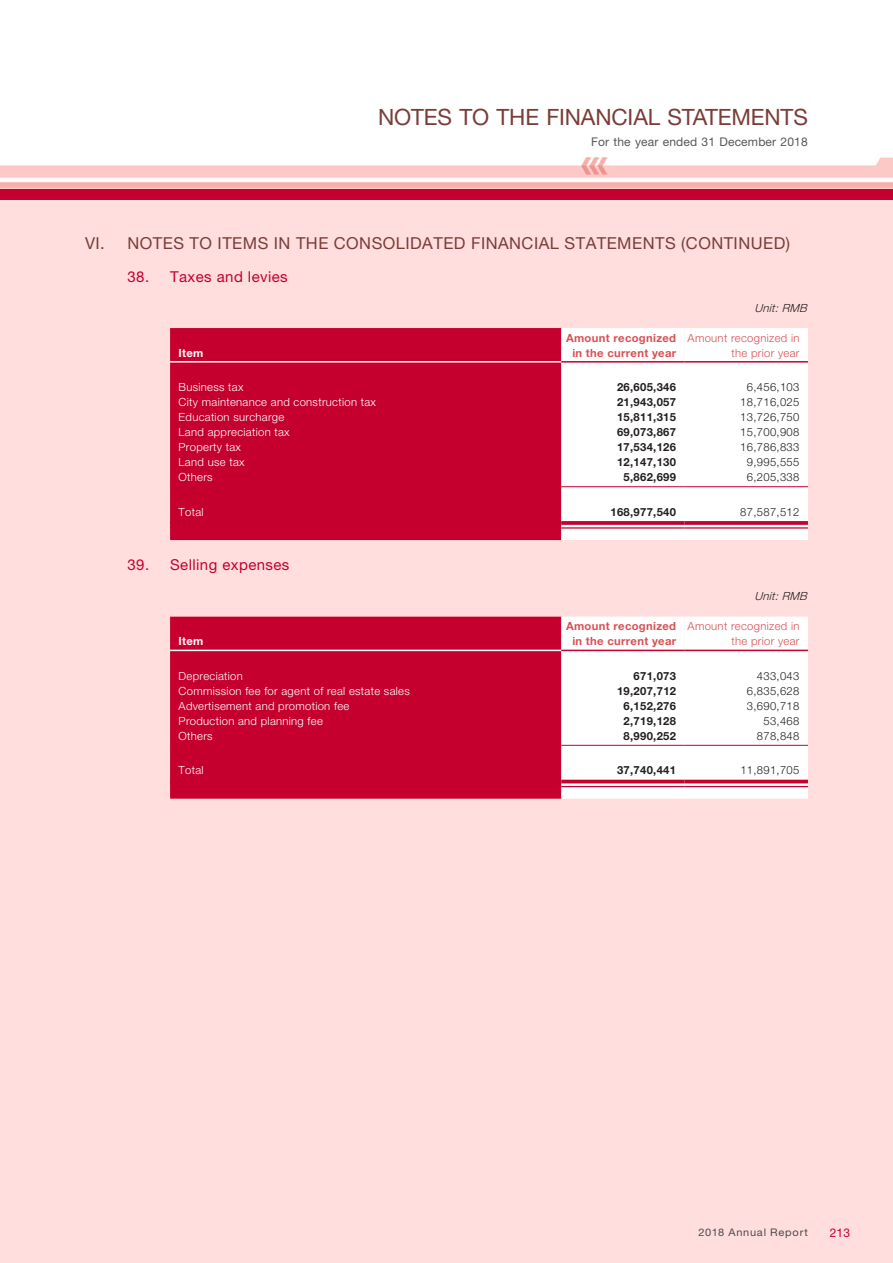
<style>
.page{position:relative;width:893px;height:1263px;background:#fff}
.page>*{position:absolute;margin:0;border:0;box-sizing:border-box;transform-origin:0 0}
.t1{font:22.5px "Helvetica Neue LT Std";letter-spacing:-.005em;color:#7a3d38}
.t2{font:16.5px "Helvetica Neue LT Std";letter-spacing:.03em;color:#7a3d38}
.t3{font:15px "Helvetica Neue LT Std";letter-spacing:.03em;color:#c5002e}
.t4{font:12px "Helvetica Neue LT Std";letter-spacing:.015em;color:#57585a}
.t5{font:12px "Helvetica Neue LT Std";color:#c5002e}
.t6{font:300 11.25px "Helvetica Neue LT Std";letter-spacing:.03em;color:#fff}
.t7{font:700 11.25px "Helvetica Neue LT Std";letter-spacing:.03em;color:#231f20}
.t8{font:300 11.25px "Helvetica Neue LT Std";letter-spacing:.03em;color:#231f20}
.t9{font:700 11.25px/15px "Helvetica Neue LT Std";letter-spacing:.03em;color:#d95053;text-align:center}
.t10{font:300 11.25px/15px "Helvetica Neue LT Std";letter-spacing:.03em;color:#d95053;text-align:right}
.t11{font:italic 300 11.25px "Helvetica Neue LT Std";color:#231f20}
.t12{font:700 11.25px "Helvetica Neue LT Std";letter-spacing:.03em;color:#fff}
.t13{font:10.5px "Helvetica Neue LT Std";letter-spacing:.07em;color:#4b4c4d;scale:1.05 1}
</style>
<div class="page">
<img style="left:0;top:157px;width:893px;height:32px">
<div style="left:0;top:189px;width:893px;height:11px;background:#c5002e"></div>
<div style="left:0;top:200px;width:893px;height:1063px;background:#ffdedd"></div>
<div style="left:170px;top:328px;width:391px;height:212px;background:#c5002e"></div>
<div style="left:561px;top:328px;width:247px;height:212px;background:#fff"></div>
<hr style="left:170px;top:361px;width:391px;height:2px;background:#fff">
<hr style="left:561px;top:361px;width:124px;height:2px;background:#c5002e">
<hr style="left:685px;top:361px;width:123px;height:2px;background:#c5002e">
<hr style="left:170px;top:486px;width:391px;height:1px;background:#c5002e">
<hr style="left:561px;top:486px;width:124px;height:1px;background:#c5002e">
<hr style="left:685px;top:486px;width:123px;height:1px;background:#c5002e">
<hr style="left:170px;top:521px;width:391px;height:4px;background:#c5002e">
<hr style="left:170px;top:527px;width:391px;height:2px;background:#c5002e">
<svg style="left:561px;top:521px;width:124px;height:4px"></svg>
<hr style="left:561px;top:527px;width:124px;height:2px;background:#c5002e">
<svg style="left:685px;top:521px;width:123px;height:4px"></svg>
<hr style="left:685px;top:527px;width:123px;height:2px;background:#c5002e">
<div style="left:170px;top:617px;width:391px;height:182px;background:#c5002e"></div>
<div style="left:561px;top:617px;width:247px;height:182px;background:#fff"></div>
<hr style="left:170px;top:650px;width:391px;height:1px;background:#fff">
<hr style="left:561px;top:650px;width:124px;height:1px;background:#c5002e">
<hr style="left:685px;top:650px;width:123px;height:1px;background:#c5002e">
<hr style="left:170px;top:745px;width:391px;height:1px;background:#c5002e">
<hr style="left:561px;top:745px;width:124px;height:1px;background:#c5002e">
<hr style="left:685px;top:745px;width:123px;height:1px;background:#c5002e">
<hr style="left:170px;top:780px;width:391px;height:3px;background:#c5002e">
<hr style="left:170px;top:786px;width:391px;height:1px;background:#c5002e">
<hr style="left:561px;top:780px;width:124px;height:3px;background:#c5002e">
<hr style="left:561px;top:786px;width:124px;height:1px;background:#c5002e">
<hr style="left:685px;top:780px;width:123px;height:3px;background:#c5002e">
<hr style="left:685px;top:786px;width:123px;height:1px;background:#c5002e">
<h1 class="t1" style="left:378px;top:103px;width:431px">NOTES TO THE FINANCIAL STATEMENTS</h1>
<p class="t4" style="left:591px;top:134px;width:218px">For the year ended 31 December 2018</p>
<h2 class="t2" style="left:85px;top:233px;width:706px">VI. NOTES TO ITEMS IN THE CONSOLIDATED FINANCIAL STATEMENTS (CONTINUED)</h2>
<h3 class="t3" style="left:128px;top:267px;width:162px">38. Taxes and levies</h3>
<p class="t11" style="left:754px;top:301px;width:57px">Unit:RMB</p>
<p class="t12" style="left:179px;top:346px;width:26px">Item</p>
<p class="t9" style="left:566px;top:330px;width:112px">Amount recognized in the current year</p>
<p class="t10" style="left:688px;top:330px;width:113px">Amount recognized in the prior year</p>
<p class="t6" style="left:179px;top:380px;width:66px">Business tax</p>
<p class="t7" style="left:617px;top:380px;width:61px">26,605,346</p>
<p class="t8" style="left:747px;top:380px;width:54px">6,456,103</p>
<p class="t6" style="left:179px;top:395px;width:199px">City maintenance and construction tax</p>
<p class="t7" style="left:617px;top:395px;width:61px">21,943,057</p>
<p class="t8" style="left:740px;top:395px;width:61px">18,716,025</p>
<p class="t6" style="left:179px;top:410px;width:107px">Education surcharge</p>
<p class="t7" style="left:617px;top:410px;width:61px">15,811,315</p>
<p class="t8" style="left:740px;top:410px;width:61px">13,726,750</p>
<p class="t6" style="left:179px;top:425px;width:113px">Land appreciation tax</p>
<p class="t7" style="left:617px;top:425px;width:61px">69,073,867</p>
<p class="t8" style="left:740px;top:425px;width:61px">15,700,908</p>
<p class="t6" style="left:179px;top:440px;width:64px">Property tax</p>
<p class="t7" style="left:617px;top:440px;width:61px">17,534,126</p>
<p class="t8" style="left:740px;top:440px;width:61px">16,786,833</p>
<p class="t6" style="left:179px;top:455px;width:67px">Land use tax</p>
<p class="t7" style="left:617px;top:455px;width:61px">12,147,130</p>
<p class="t8" style="left:747px;top:455px;width:54px">9,995,555</p>
<p class="t6" style="left:179px;top:470px;width:36px">Others</p>
<p class="t7" style="left:624px;top:470px;width:54px">5,862,699</p>
<p class="t8" style="left:747px;top:470px;width:54px">6,205,338</p>
<p class="t6" style="left:179px;top:505px;width:27px">Total</p>
<p class="t7" style="left:610px;top:505px;width:67px">168,977,540</p>
<p class="t8" style="left:740px;top:505px;width:61px">87,587,512</p>
<h3 class="t3" style="left:128px;top:556px;width:163px">39. Selling expenses</h3>
<p class="t12" style="left:179px;top:634px;width:26px">Item</p>
<p class="t11" style="left:754px;top:589px;width:57px">Unit:RMB</p>
<p class="t9" style="left:566px;top:618px;width:112px">Amount recognized in the current year</p>
<p class="t10" style="left:688px;top:618px;width:113px">Amount recognized in the prior year</p>
<p class="t6" style="left:179px;top:669px;width:66px">Depreciation</p>
<p class="t7" style="left:634px;top:669px;width:44px">671,073</p>
<p class="t8" style="left:757px;top:669px;width:44px">433,043</p>
<p class="t6" style="left:179px;top:684px;width:233px">Commission fee for agent of real estate sales</p>
<p class="t7" style="left:617px;top:684px;width:61px">19,207,712</p>
<p class="t8" style="left:747px;top:684px;width:54px">6,835,628</p>
<p class="t6" style="left:179px;top:699px;width:172px">Advertisement and promotion fee</p>
<p class="t7" style="left:624px;top:699px;width:54px">6,152,276</p>
<p class="t8" style="left:747px;top:699px;width:54px">3,690,718</p>
<p class="t6" style="left:179px;top:714px;width:146px">Production and planning fee</p>
<p class="t7" style="left:624px;top:714px;width:54px">2,719,128</p>
<p class="t8" style="left:763px;top:714px;width:37px">53,468</p>
<p class="t6" style="left:179px;top:729px;width:36px">Others</p>
<p class="t7" style="left:624px;top:729px;width:54px">8,990,252</p>
<p class="t8" style="left:757px;top:729px;width:44px">878,848</p>
<p class="t6" style="left:179px;top:763px;width:27px">Total</p>
<p class="t7" style="left:617px;top:763px;width:61px">37,740,441</p>
<p class="t8" style="left:740px;top:763px;width:61px">11,891,705</p>
<p class="t13" style="left:698px;top:1226px;width:106px">2018 Annual Report</p>
<p class="t5" style="left:830px;top:1225px;width:22px">213</p>
</div>
